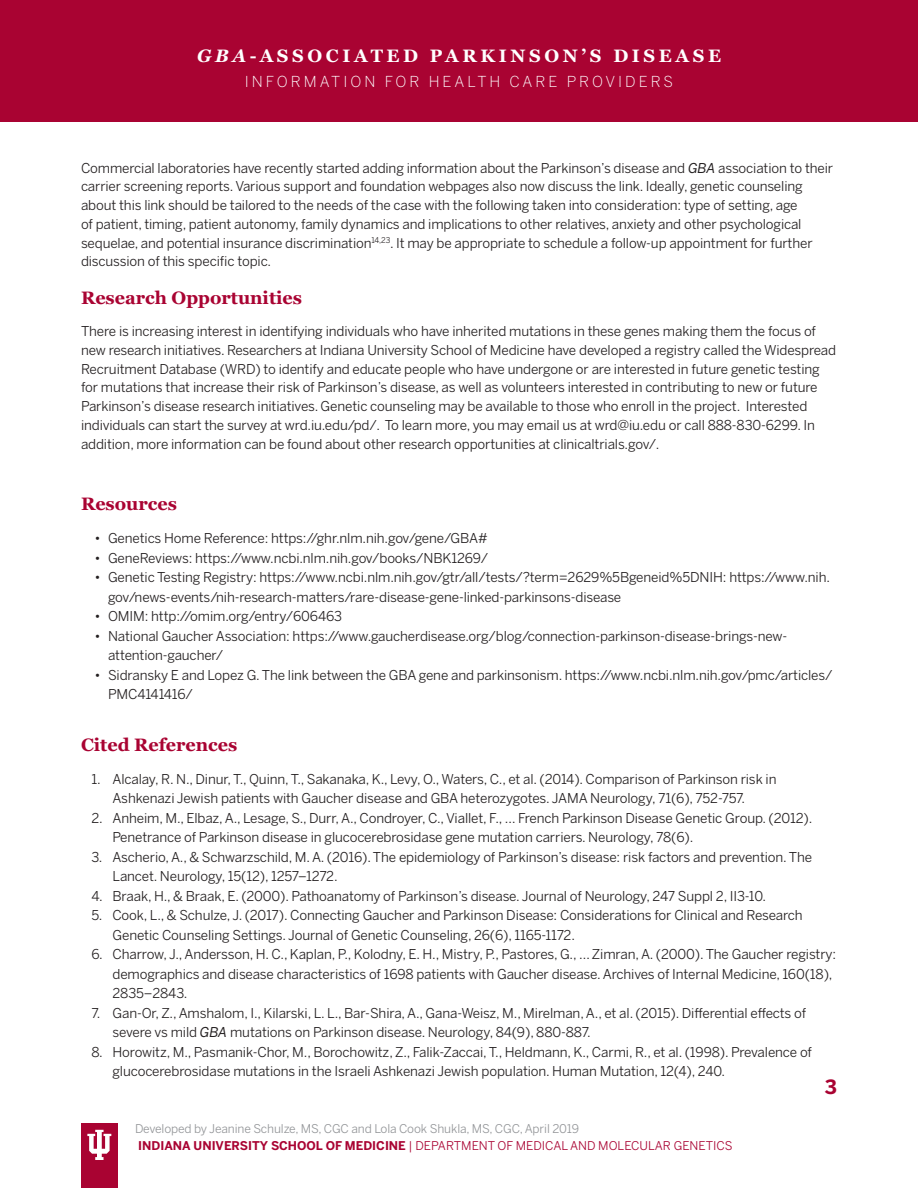
<style>
.page{position:relative;width:918px;height:1188px;background:#fff}
.page>*{position:absolute;margin:0;border:0;box-sizing:border-box;transform-origin:0 0}
.t1{font:700 19.5px "Benton Sans";color:#a90332}
.Headline_style__red{font:700 18px "Georgia";color:#a90332}
.Headline_style__whit{font:700 18px "Georgia Pro";letter-spacing:.2em;color:#fff}
.Headline_style__whit-2{font:300 15px "Benton Sans";letter-spacing:.2em;color:#fff}
.Main_body_text{font:13.5px/18.8px "Benton Sans";letter-spacing:-.01em;color:#231f20}
.t2{font:12px "Benton Sans";color:#a90332}
.Main_body_text-2{font:12px "Benton Sans";letter-spacing:-.01em;color:#939598}
.s1{font-style:italic}
.s2{font-weight:700}
</style>
<div class="page">
<div style="left:0;top:0;width:918px;height:122px;background:#a90332"></div>
<div style="left:81px;top:1124px;width:37px;height:64px;background:#a90332"></div>
<svg style="left:87px;top:1130px;width:24px;height:30px"></svg>
<p class="Headline_style__whit" style="left:197px;top:45px;width:525px"><span class="s1">GBA</span>-ASSOCIATED PARKINSON’S DISEASE</p>
<p class="Headline_style__whit-2" style="left:245px;top:73px;width:430px">INFORMATION FOR HEALTH CARE PROVIDERS</p>
<p class="Main_body_text" style="left:81px;top:158px;width:754px">Commercial laboratories have recently started adding information about the Parkinson’s disease and <span class="s1">GBA</span> association to their carrier screening reports. Various support and foundation webpages also now discuss the link. Ideally, genetic counseling about this link should be tailored to the needs of the case with the following taken into consideration: type of setting, age<br>of patient, timing, patient autonomy, family dynamics and implications to other relatives, anxiety and other psychological sequelae, and potential insurance discrimination<sup>14,23</sup>. It may be appropriate to schedule a follow-up appointment for further discussion of this specific topic.</p>
<p class="Headline_style__red" style="left:81px;top:286px;width:223px">Research Opportunities</p>
<p class="Main_body_text" style="left:81px;top:322px;width:757px">There is increasing interest in identifying individuals who have inherited mutations in these genes making them the focus of new research initiatives. Researchers at Indiana University School of Medicine have developed a registry called the Widespread Recruitment Database (WRD) to identify and educate people who have undergone or are interested in future genetic testing for mutations that increase their risk of Parkinson’s disease, as well as volunteers interested in contributing to new or future Parkinson’s disease research initiatives. Genetic counseling may be available to those who enroll in the project. Interested individuals can start the survey at wrd.iu.edu/pd/. To learn more, you may email us at wrd@iu.edu or call 888-830-6299. In addition, more information can be found about other research opportunities at clinicaltrials.gov/.</p>
<p class="Headline_style__red" style="left:81px;top:492px;width:97px">Resources</p>
<p class="Main_body_text" style="left:94px;top:529px;width:395px">• Genetics Home Reference: https://ghr.nlm.nih.gov/gene/GBA#</p>
<p class="Main_body_text" style="left:94px;top:548px;width:395px">• GeneReviews: https://www.ncbi.nlm.nih.gov/books/NBK1269/</p>
<p class="Main_body_text" style="left:108px;top:567px;width:724px;line-height:19.5px;text-indent:-14px">• Genetic Testing Registry: https://www.ncbi.nlm.nih.gov/gtr/all/tests/?term=2629%5Bgeneid%5DNIH: https://www.nih. gov/news-events/nih-research-matters/rare-disease-gene-linked-parkinsons-disease</p>
<p class="Main_body_text" style="left:94px;top:607px;width:249px">• OMIM: http://omim.org/entry/606463</p>
<p class="Main_body_text" style="left:108px;top:626px;width:681px;line-height:19.5px;text-indent:-14px">• National Gaucher Association: https://www.gaucherdisease.org/blog/connection-parkinson-disease-brings-new&shy;attention-gaucher/</p>
<p class="Main_body_text" style="left:108px;top:665px;width:726px;line-height:19.5px;text-indent:-14px">• Sidransky E and Lopez G. The link between the GBA gene and parkinsonism. https://www.ncbi.nlm.nih.gov/pmc/articles/<br>PMC4141416/</p>
<p class="Headline_style__red" style="left:81px;top:733px;width:158px">Cited References</p>
<p class="Main_body_text" style="left:112px;top:769px;width:666px;line-height:19.5px;text-indent:-21px">1. Alcalay, R. N., Dinur, T., Quinn, T., Sakanaka, K., Levy, O., Waters, C., et al. (2014). Comparison of Parkinson risk in<br>Ashkenazi Jewish patients with Gaucher disease and GBA heterozygotes. JAMA Neurology, 71(6), 752-757.</p>
<p class="Main_body_text" style="left:112px;top:808px;width:701px;line-height:19.5px;text-indent:-21px">2. Anheim, M., Elbaz, A., Lesage, S., Durr, A., Condroyer, C., Viallet, F., … French Parkinson Disease Genetic Group. (2012).<br>Penetrance of Parkinson disease in glucocerebrosidase gene mutation carriers. Neurology, 78(6).</p>
<p class="Main_body_text" style="left:112px;top:847px;width:701px;line-height:19.5px;text-indent:-21px">3. Ascherio, A., &amp; Schwarzschild, M. A. (2016). The epidemiology of Parkinson’s disease: risk factors and prevention. The<br>Lancet. Neurology, 15(12), 1257–1272.</p>
<p class="Main_body_text" style="left:92px;top:887px;width:676px">4. Braak, H., &amp; Braak, E. (2000). Pathoanatomy of Parkinson’s disease. Journal of Neurology, 247 Suppl 2, II3-10.</p>
<p class="Main_body_text" style="left:112px;top:906px;width:692px;line-height:19.5px;text-indent:-21px">5. Cook, L., &amp; Schulze, J. (2017). Connecting Gaucher and Parkinson Disease: Considerations for Clinical and Research<br>Genetic Counseling Settings. Journal of Genetic Counseling, 26(6), 1165-1172.</p>
<p class="Main_body_text" style="left:112px;top:945px;width:725px;line-height:19.5px;text-indent:-21px">6. Charrow, J., Andersson, H. C., Kaplan, P., Kolodny, E. H., Mistry, P., Pastores, G., … Zimran, A. (2000). The Gaucher registry: demographics and disease characteristics of 1698 patients with Gaucher disease. Archives of Internal Medicine, 160(18),<br>2835–2843.</p>
<p class="Main_body_text" style="left:112px;top:1003px;width:695px;line-height:19.5px;text-indent:-21px">7. Gan-Or, Z., Amshalom, I., Kilarski, L. L., Bar-Shira, A., Gana-Weisz, M., Mirelman, A., et al. (2015). Differential effects of severe vs mild <span class="s1">GBA</span> mutations on Parkinson disease. Neurology, 84(9), 880-887.</p>
<p class="Main_body_text" style="left:112px;top:1042px;width:701px;line-height:19.5px;text-indent:-21px">8. Horowitz, M., Pasmanik-Chor, M., Borochowitz, Z., Falik-Zaccai, T., Heldmann, K., Carmi, R., et al. (1998). Prevalence of glucocerebrosidase mutations in the Israeli Ashkenazi Jewish population. Human Mutation, 12(4), 240.</p>
<p class="t1" style="left:825px;top:1075px;width:14px">3</p>
<p class="Main_body_text-2" style="left:135px;top:1121px;width:446px">Developed by Jeanine Schulze, MS, CGC and Lola Cook Shukla, MS, CGC, April 2019</p>
<p class="t2" style="left:138px;top:1138px;width:596px"><span class="s2">INDIANA UNIVERSITY SCHOOL OF MEDICINE</span> | DEPARTMENT OF MEDICAL AND MOLECULAR GENETICS</p>
</div>
